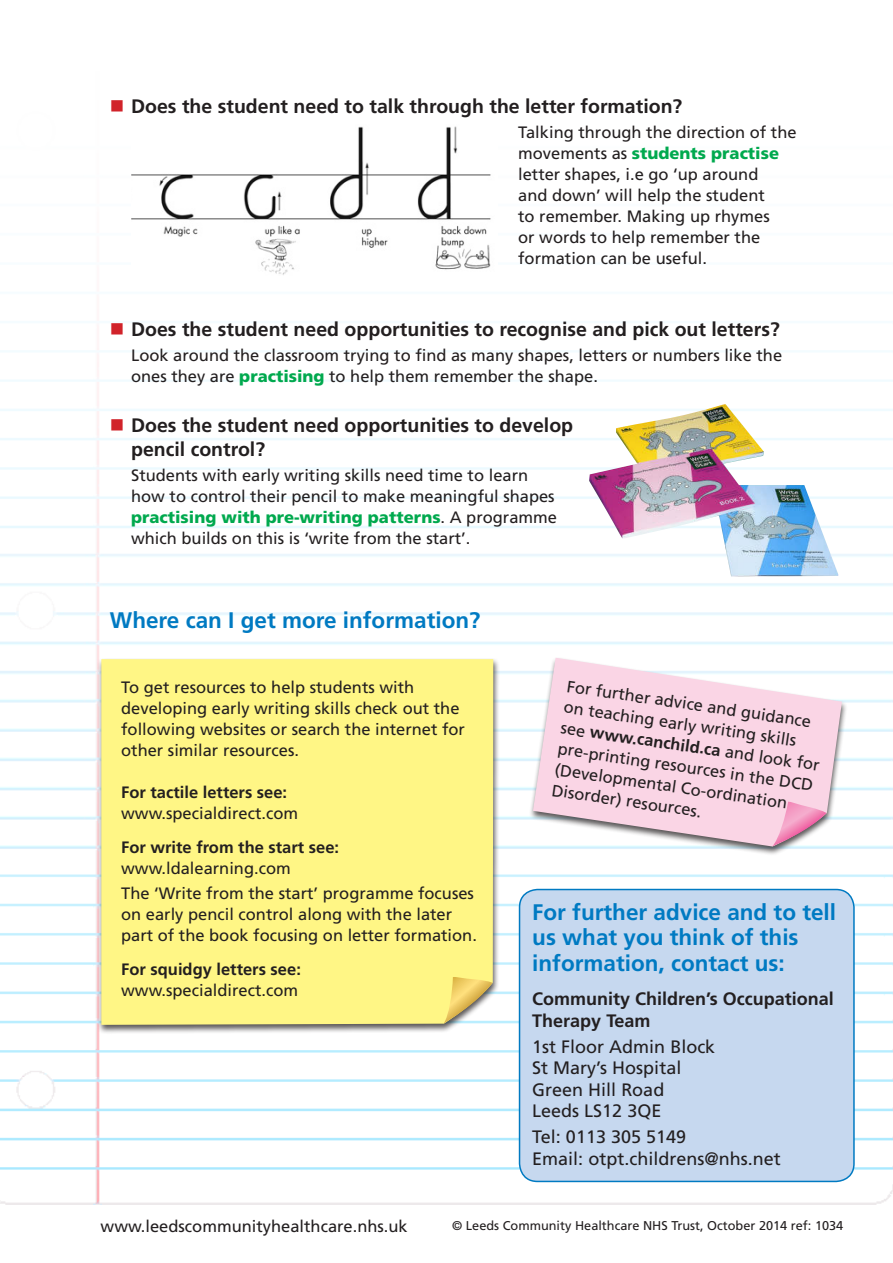
<style>
.page{position:relative;width:893px;height:1263px;background:#fff}
.page>*{position:absolute;margin:0;border:0;box-sizing:border-box;transform-origin:0 0}
.t1{font:700 22.5px/25.5px "Frutiger";color:#007ac2}
.t2{font:700 19.5px/24px "Frutiger";color:#231f20}
.t3{font:18px "Frutiger";color:#231f20}
.t4{font:700 18px/21.6px "Frutiger";color:#231f20}
.t5{font:16.5px/21px "Frutiger";color:#231f20}
.t6{font:700 16.5px "Frutiger";color:#231f20}
.t7{font:12.75px "Frutiger";color:#231f20}
.s1{color:#d1232a}
.s2{font-weight:900;color:#00a94e}
.s3{font-weight:700}
</style>
<div class="page">
<img style="left:0;top:174px;width:893px;height:1031px">
<div style="left:97px;top:658px;width:403px;height:377px;background:#231f20;opacity:.75"></div>
<div style="left:101px;top:659px;width:392px;height:366px;background:#fff685"></div>
<svg style="left:444px;top:977px;width:49px;height:46px"></svg>
<div style="left:528px;top:656px;width:320px;height:200px;background:#231f20;opacity:.75"></div>
<svg style="left:533px;top:658px;width:309px;height:188px;fill:#fad5e5"></svg>
<svg style="left:772px;top:802px;width:55px;height:44px"></svg>
<img style="left:589px;top:404px;width:249px;height:173px">
<img style="left:132px;top:126px;width:366px;height:149px">
<div style="left:519px;top:889px;width:335px;height:292px;background:#c6d8ef;border-radius:18px"></div>
<div style="left:519px;top:889px;width:336px;height:293px;border:2px solid #007ac2;border-radius:18px"></div>
<p class="t2" style="left:110px;top:94px;width:574px"><span class="s1">■</span> Does the student need to talk through the letter formation?</p>
<p class="t5" style="left:518px;top:122px;width:280px">Talking through the direction of the movements as <span class="s2">students practise </span>letter shapes, i.e go ‘up around<br>and down’ will help the student<br>to remember. Making up rhymes<br>or words to help remember the formation can be useful.</p>
<p class="t2" style="left:110px;top:317px;width:671px"><span class="s1">■</span> Does the student need opportunities to recognise and pick out letters?</p>
<p class="t5" style="left:131px;top:345px;width:653px">Look around the classroom trying to find as many shapes, letters or numbers like the ones they are <span class="s2">practising</span> to help them remember the shape.</p>
<p class="t2" style="left:131px;top:413px;width:444px;text-indent:-21px"><span class="s1">■</span> Does the student need opportunities to develop pencil control?</p>
<p class="t5" style="left:131px;top:465px;width:427px">Students with early writing skills need time to learn how to control their pencil to make meaningful shapes <span class="s2">practising with pre-writing patterns</span>. A programme which builds on this is ‘write from the start’.</p>
<p class="t1" style="left:110px;top:607px;width:372px">Where can I get more information?</p>
<p class="t5" style="left:121px;top:677px;width:345px">To get resources to help students with developing early writing skills check out the following websites or search the internet for other similar resources.</p>
<p class="t6" style="left:121px;top:783px;width:167px">For tactile letters see:</p>
<p class="t5" style="left:121px;top:803px;width:178px">www.specialdirect.com</p>
<p class="t6" style="left:121px;top:837px;width:219px">For write from the start see:</p>
<p class="t5" style="left:121px;top:858px;width:171px">www.ldalearning.com</p>
<p class="t5" style="left:121px;top:883px;width:357px">The ‘Write from the start’ programme focuses on early pencil control along with the later part of the book focusing on letter formation.</p>
<p class="t6" style="left:121px;top:959px;width:181px">For squidgy letters see:</p>
<p class="t5" style="left:121px;top:980px;width:178px">www.specialdirect.com</p>
<p class="t5" style="left:568px;top:676px;width:263px;rotate:8deg">For further advice and guidance on teaching early writing skills see <span class="s3">www.canchild.ca</span> and look for pre-printing resources in the DCD (Developmental Co-ordination<br>Disorder) resources.</p>
<p class="t1" style="left:532px;top:899px;width:305px">For further advice and to tell us what you think of this information, contact us:</p>
<p class="t4" style="left:532px;top:988px;width:303px">Community Children’s Occupational<br>Therapy Team</p>
<p class="t3" style="left:532px;top:1036px;width:185px">1st Floor Admin Block</p>
<p class="t3" style="left:532px;top:1057px;width:151px">St Mary’s Hospital</p>
<p class="t3" style="left:532px;top:1079px;width:134px">Green Hill Road</p>
<p class="t3" style="left:532px;top:1100px;width:131px">Leeds LS12 3QE</p>
<p class="t3" style="left:532px;top:1126px;width:155px">Tel: 0113 305 5149</p>
<p class="t3" style="left:532px;top:1148px;width:250px">Email: otpt.childrens@nhs.net</p>
<p class="t5" style="left:101px;top:1216px;width:309px">www.leedscommunityhealthcare.nhs.uk</p>
<p class="t7" style="left:452px;top:1218px;width:393px">© Leeds Community Healthcare NHS Trust, October 2014 ref: 1034</p>
</div>
